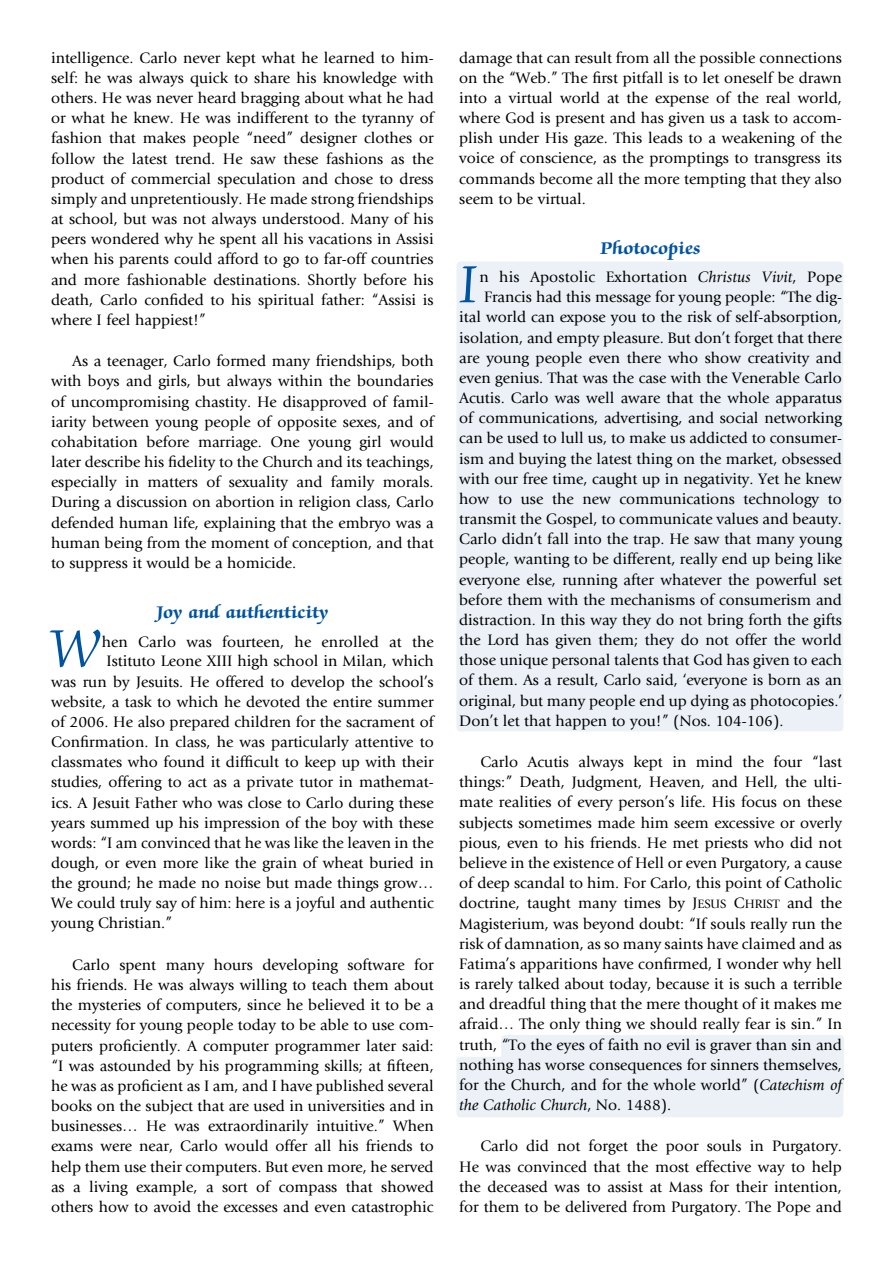
<style>
.page{position:relative;width:893px;height:1263px;background:#fff}
.page>*{position:absolute;margin:0;border:0;box-sizing:border-box;transform-origin:0 0}
.t1{font:60.6px "Zapf Chancery Std";color:#0053a1;scale:.91 1}
.t2{font:700 19.5px "Zapf Chancery Std";letter-spacing:.015em;color:#0053a1}
.t3{font:15.75px/20.1px "Giovanni";color:#000;text-align:justify}
.s1{font-style:italic}
.s2{font-family:"Giovanni Book SC800"}
.s3{font-family:"Giovanni Book SC800";font-size:12.6px}
</style>
<div class="page">
<div style="left:456px;top:261px;width:387px;height:470px;background:#ebf1f7;border-radius:4px"></div>
<div style="left:456px;top:1057px;width:387px;height:60px;background:#ebf1f7;border-radius:4px"></div>
<div style="left:501px;top:1035px;width:343px;height:58px;background:#ebf1f7;border-radius:4px"></div>
<p class="t3" style="left:51px;top:48px;width:384px">intelligence. Carlo never kept what he learned to him&shy;self: he was always quick to share his knowledge with others. He was never heard bragging about what he had or what he knew. He was indifferent to the tyranny of fashion that makes people “need” designer clothes or follow the latest trend. He saw these fashions as the product of commercial speculation and chose to dress simply and unpretentiously. He made strong friendships at school, but was not always understood. Many of his peers wondered why he spent all his vacations in Assisi when his parents could afford to go to far-off countries and more fashionable destinations. Shortly before his death, Carlo confided to his spiritual father: “Assisi is where I feel happiest!”</p>
<p class="t3" style="left:51px;top:351px;width:384px;text-indent:21px">As a teenager, Carlo formed many friendships, both with boys and girls, but always within the boundaries of uncompromising chastity. He disapproved of famil&shy;iarity between young people of opposite sexes, and of cohabitation before marriage. One young girl would later describe his fidelity to the Church and its teachings, especially in matters of sexuality and family morals.<br>During a discussion on abortion in religion class, Carlo defended human life, explaining that the embryo was a human being from the moment of conception, and that to suppress it would be a homicide.</p>
<p class="t2" style="left:157px;top:602px;width:173px">Joy and authenticity</p>
<h1 class="t1" style="left:51px;top:617px;width:55px">W</h1>
<p class="t3" style="left:102px;top:631px;width:333px">hen Carlo was fourteen, he enrolled at the</p>
<p class="t3" style="left:107px;top:651px;width:329px">Istituto Leone XIII high school in Milan, which</p>
<p class="t3" style="left:51px;top:671px;width:384px">was run by Jesuits. He offered to develop the school’s</p>
<p class="t3" style="left:51px;top:692px;width:384px">website, a task to which he devoted the entire summer</p>
<p class="t3" style="left:51px;top:712px;width:384px">of 2006. He also prepared children for the sacrament of</p>
<p class="t3" style="left:51px;top:732px;width:384px">Confirmation. In class, he was particularly attentive to</p>
<p class="t3" style="left:51px;top:752px;width:384px">classmates who found it difficult to keep up with their</p>
<p class="t3" style="left:51px;top:772px;width:384px">studies, offering to act as a private tutor in mathemat-</p>
<p class="t3" style="left:51px;top:792px;width:384px">ics. A Jesuit Father who was close to Carlo during these</p>
<p class="t3" style="left:51px;top:813px;width:384px">years summed up his impression of the boy with these</p>
<p class="t3" style="left:51px;top:833px;width:384px">words: “I am convinced that he was like the leaven in the</p>
<p class="t3" style="left:51px;top:853px;width:384px">dough, or even more like the grain of wheat buried in</p>
<p class="t3" style="left:51px;top:873px;width:384px">the ground; he made no noise but made things grow…</p>
<p class="t3" style="left:51px;top:893px;width:384px">We could truly say of him: here is a joyful and authentic</p>
<p class="t3" style="left:51px;top:913px;width:123px">young Christian.”</p>
<p class="t3" style="left:51px;top:955px;width:384px;text-indent:21px">Carlo spent many hours developing software for his friends. He was always willing to teach them about the mysteries of computers, since he believed it to be a necessity for young people today to be able to use com&shy;puters proficiently. A computer programmer later said: “I was astounded by his programming skills; at fifteen, he was as proficient as I am, and I have published several books on the subject that are used in universities and in businesses… He was extraordinarily intuitive.” When exams were near, Carlo would offer all his friends to help them use their computers. But even more, he served as a living example, a sort of compass that showed others how to avoid the excesses and even catastrophic</p>
<p class="t3" style="left:459px;top:48px;width:384px">damage that can result from all the possible connections on the “Web.” The first pitfall is to let oneself be drawn into a virtual world at the expense of the real world, where God is present and has given us a task to accom&shy;plish under His gaze. This leads to a weakening of the voice of conscience, as the promptings to transgress its commands become all the more tempting that they also seem to be virtual.</p>
<p class="t2" style="left:600px;top:238px;width:102px">Photocopies</p>
<h1 class="t1" style="left:459px;top:253px;width:22px">I</h1>
<p class="t3" style="left:479px;top:267px;width:364px">n his Apostolic Exhortation <span class="s1">Christus Vivit</span>, Pope</p>
<p class="t3" style="left:484px;top:287px;width:359px">Francis had this message for young people: “The dig-</p>
<p class="t3" style="left:459px;top:307px;width:384px">ital world can expose you to the risk of self-absorption,</p>
<p class="t3" style="left:459px;top:328px;width:384px">isolation, and empty pleasure. But don’t forget that there</p>
<p class="t3" style="left:459px;top:348px;width:384px">are young people even there who show creativity and</p>
<p class="t3" style="left:459px;top:368px;width:384px">even genius. That was the case with the Venerable Carlo</p>
<p class="t3" style="left:459px;top:388px;width:384px">Acutis. Carlo was well aware that the whole apparatus</p>
<p class="t3" style="left:459px;top:408px;width:384px">of communications, advertising, and social networking</p>
<p class="t3" style="left:459px;top:428px;width:384px">can be used to lull us, to make us addicted to consumer-</p>
<p class="t3" style="left:459px;top:448px;width:384px">ism and buying the latest thing on the market, obsessed</p>
<p class="t3" style="left:459px;top:469px;width:384px">with our free time, caught up in negativity. Yet he knew</p>
<p class="t3" style="left:459px;top:489px;width:384px">how to use the new communications technology to</p>
<p class="t3" style="left:459px;top:509px;width:384px">transmit the Gospel, to communicate values and beauty.</p>
<p class="t3" style="left:459px;top:529px;width:384px">Carlo didn’t fall into the trap. He saw that many young</p>
<p class="t3" style="left:459px;top:549px;width:384px">people, wanting to be different, really end up being like</p>
<p class="t3" style="left:459px;top:569px;width:384px">everyone else, running after whatever the powerful set</p>
<p class="t3" style="left:459px;top:590px;width:384px">before them with the mechanisms of consumerism and</p>
<p class="t3" style="left:459px;top:610px;width:384px">distraction. In this way they do not bring forth the gifts</p>
<p class="t3" style="left:459px;top:630px;width:384px">the Lord has given them; they do not offer the world</p>
<p class="t3" style="left:459px;top:650px;width:384px">those unique personal talents that God has given to each</p>
<p class="t3" style="left:459px;top:670px;width:384px">of them. As a result, Carlo said, ‘everyone is born as an</p>
<p class="t3" style="left:459px;top:690px;width:384px">original, but many people end up dying as photocopies.’</p>
<p class="t3" style="left:459px;top:711px;width:326px">Don’t let that happen to you!” (Nos. 104-106).</p>
<p class="t3" style="left:459px;top:752px;width:384px;text-indent:21px">Carlo Acutis always kept in mind the four “last things:” Death, Judgment, Heaven, and Hell, the ulti&shy;mate realities of every person’s life. His focus on these subjects sometimes made him seem excessive or overly pious, even to his friends. He met priests who did not believe in the existence of Hell or even Purgatory, a cause of deep scandal to him. For Carlo, this point of Catholic doctrine, taught many times by <span class="s2">J</span><span class="s3">ESUS</span> <span class="s2">C</span><span class="s3">HRIST</span> and the Magisterium, was beyond doubt: “If souls really run the risk of damnation, as so many saints have claimed and as Fatima’s apparitions have confirmed, I wonder why hell is rarely talked about today, because it is such a terrible and dreadful thing that the mere thought of it makes me afraid… The only thing we should really fear is sin.” In truth, “To the eyes of faith no evil is graver than sin and nothing has worse consequences for sinners themselves, for the Church, and for the whole world” (<span class="s1">Catechism of the Catholic Church</span>, No. 1488).</p>
<p class="t3" style="left:459px;top:1136px;width:384px;text-indent:21px">Carlo did not forget the poor souls in Purgatory.<br>He was convinced that the most effective way to help the deceased was to assist at Mass for their intention, for them to be delivered from Purgatory. The Pope and</p>
</div>
